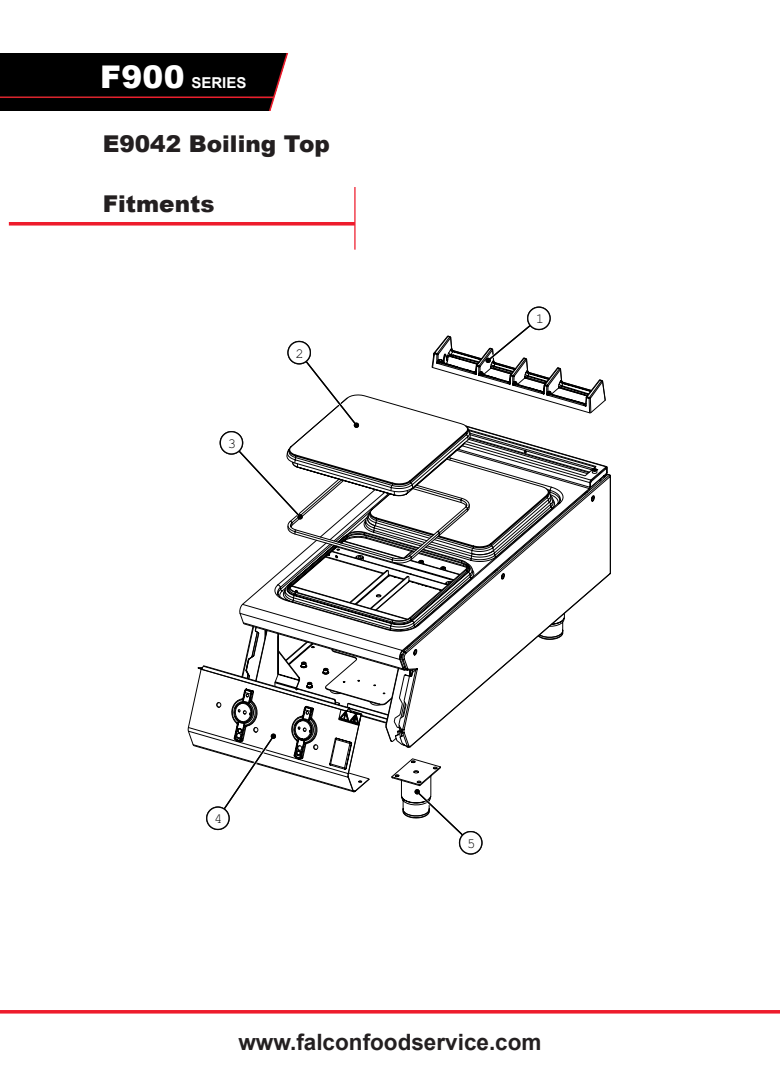
<style>
.page{position:relative;width:780px;height:1088px;background:#fff}
.page>*{position:absolute;margin:0;border:0;box-sizing:border-box;transform-origin:0 0}
.t1{font:900 23.12px "Arial";color:#231f20}
.t2{font:700 22.5px "Arial";color:#231f20}
.t3{font:700 15px "Arial";color:#fff}
.t4{font:13.88px "MS Shell Dlg";color:#000}
.s1{font-weight:900;font-size:31.25px}
</style>
<div class="page">
<svg style="left:9px;top:222px;width:345px;height:4px"></svg>
<hr style="left:354px;top:187px;width:1px;height:63px;background:#ee1b2c">
<hr style="left:0;top:1010px;width:780px;height:3px;background:#ee1b2c">
<div style="left:0;top:54px;width:288px;height:56px;background:#000"></div>
<svg style="left:188px;top:306px;width:419px;height:549px"></svg>
<p class="t3" style="left:100px;top:72px;width:148px"><span class="s1">F900</span> SERIES</p>
<p class="t1" style="left:103px;top:127px;width:229px">E9042 Boiling Top</p>
<p class="t1" style="left:103px;top:187px;width:113px">Fitments</p>
<p class="t4" style="left:228px;top:435px;width:10px">3</p>
<p class="t4" style="left:295px;top:345px;width:10px">2</p>
<p class="t4" style="left:536px;top:310px;width:10px">1</p>
<p class="t4" style="left:214px;top:810px;width:10px">4</p>
<p class="t4" style="left:467px;top:835px;width:10px">5</p>
<p class="t2" style="left:238px;top:1026px;width:304px">www.falconfoodservice.com</p>
</div>
